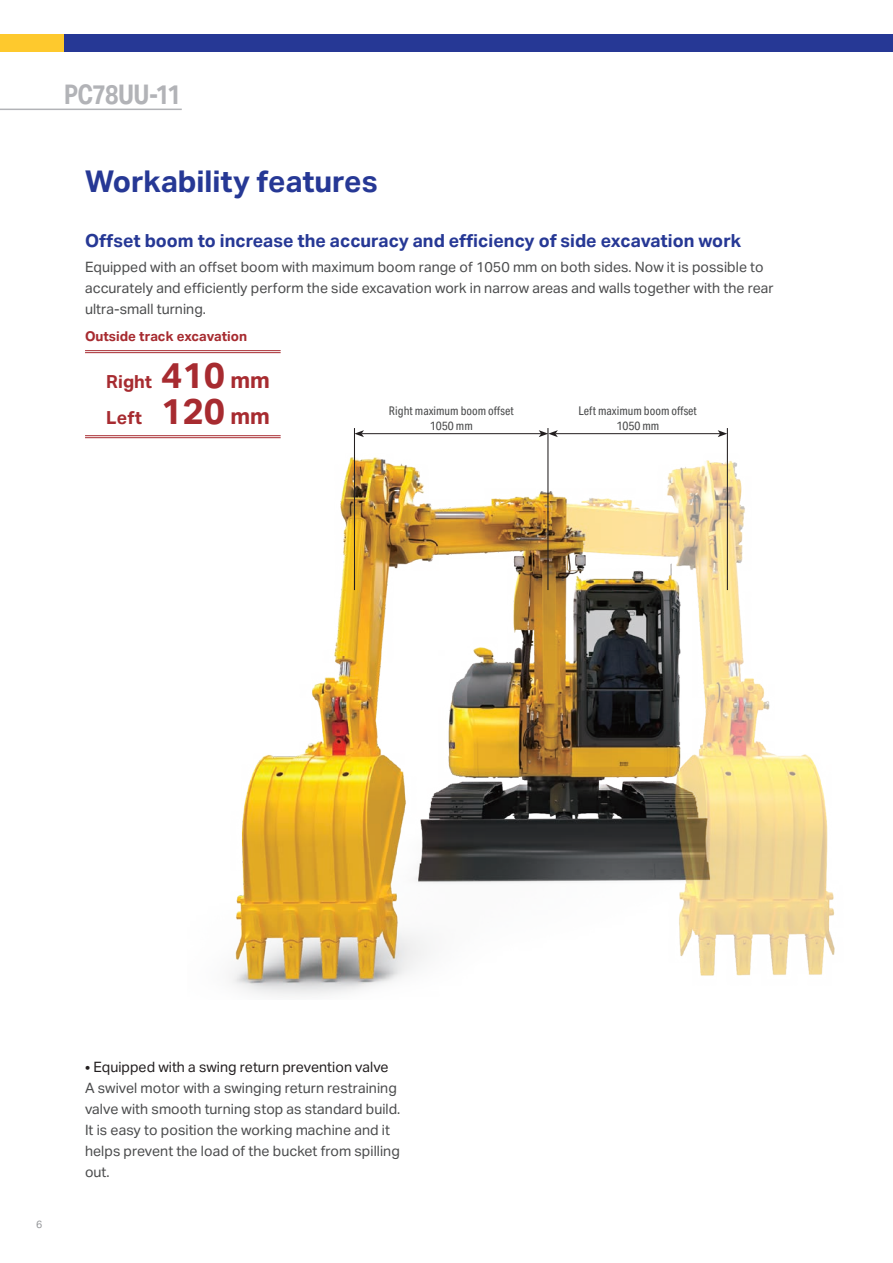
<style>
.page{position:relative;width:893px;height:1263px;background:#fff}
.page>*{position:absolute;margin:0;border:0;box-sizing:border-box;transform-origin:0 0}
.t1{font:700 30px "Aktiv Grotesk";color:#263895}
.t2{font:700 27px "Aktiv Grotesk Cd";letter-spacing:-.02em;color:#b2b3b7}
.t3{font:700 18px "Aktiv Grotesk";color:#263895}
.t4{font:700 18px/36px "Aktiv Grotesk";color:#a72b30}
.t5{font:14.25px/21px "Aktiv Grotesk";color:#4b4c4d}
.t6{font:14.25px "Aktiv Grotesk";color:#231f20}
.t7{font:700 13.5px "Aktiv Grotesk";color:#a72b30}
.t8{font:12px/15px "Aktiv Grotesk Cd";color:#4b4c4d;text-align:center}
.t9{font:10.5px "Aktiv Grotesk";color:#939598}
.s1{font-size:36px}
.s2{font-size:22.5px}
</style>
<div class="page">
<img style="left:187px;top:428px;width:648px;height:568px">
<hr style="left:727px;top:428px;width:1px;height:162px;background:#231f20">
<hr style="left:547px;top:428px;width:1px;height:162px;background:#231f20">
<hr style="left:354px;top:428px;width:1px;height:162px;background:#231f20">
<hr style="left:362px;top:433px;width:179px;height:1px;background:#231f20">
<svg style="left:355px;top:430px;width:9px;height:7px"></svg>
<hr style="left:555px;top:433px;width:165px;height:1px;background:#231f20">
<svg style="left:539px;top:430px;width:19px;height:7px"></svg>
<svg style="left:718px;top:430px;width:9px;height:7px"></svg>
<div style="left:0;top:34px;width:143px;height:17px;background:#fec92d"></div>
<div style="left:64px;top:34px;width:829px;height:17px;background:#263895"></div>
<hr style="left:0;top:109px;width:182px;height:1px;background:#b2b3b7">
<hr style="left:85px;top:350px;width:196px;height:1px;background:#a72b30">
<hr style="left:85px;top:352px;width:196px;height:1px;background:#a72b30">
<hr style="left:85px;top:435px;width:196px;height:3px;background:#fff">
<hr style="left:85px;top:435px;width:196px;height:1px;background:#a72b30">
<hr style="left:85px;top:437px;width:196px;height:1px;background:#a72b30">
<h2 class="t2" style="left:64px;top:79px;width:118px">PC78UU-11</h2>
<h1 class="t1" style="left:85px;top:164px;width:294px">Workability features</h1>
<p class="t3" style="left:85px;top:230px;width:658px">Offset boom to increase the accuracy and efficiency of side excavation work</p>
<p class="t5" style="left:85px;top:257px;width:690px">Equipped with an offset boom with maximum boom range of 1050 mm on both sides. Now it is possible to accurately and efficiently perform the side excavation work in narrow areas and walls together with the rear ultra-small turning.</p>
<p class="t7" style="left:85px;top:328px;width:164px">Outside track excavation</p>
<p class="t4" style="left:106px;top:364px;width:165px">Right <span class="s1">410</span> <span class="s2">mm<br></span>Left <span class="s1">120</span> <span class="s2">mm</span></p>
<p class="t8" style="left:389px;top:404px;width:126px">Right maximum boom offset<br>1050 mm</p>
<p class="t8" style="left:579px;top:404px;width:120px">Left maximum boom offset<br>1050 mm</p>
<p class="t9" style="left:36px;top:1218px;width:8px">6</p>
<p class="t6" style="left:85px;top:1058px;width:305px">• Equipped with a swing return prevention valve</p>
<p class="t5" style="left:85px;top:1077px;width:317px">A swivel motor with a swinging return restraining valve with smooth turning stop as standard build.<br>It is easy to position the working machine and it helps prevent the load of the bucket from spilling out.</p>
</div>
